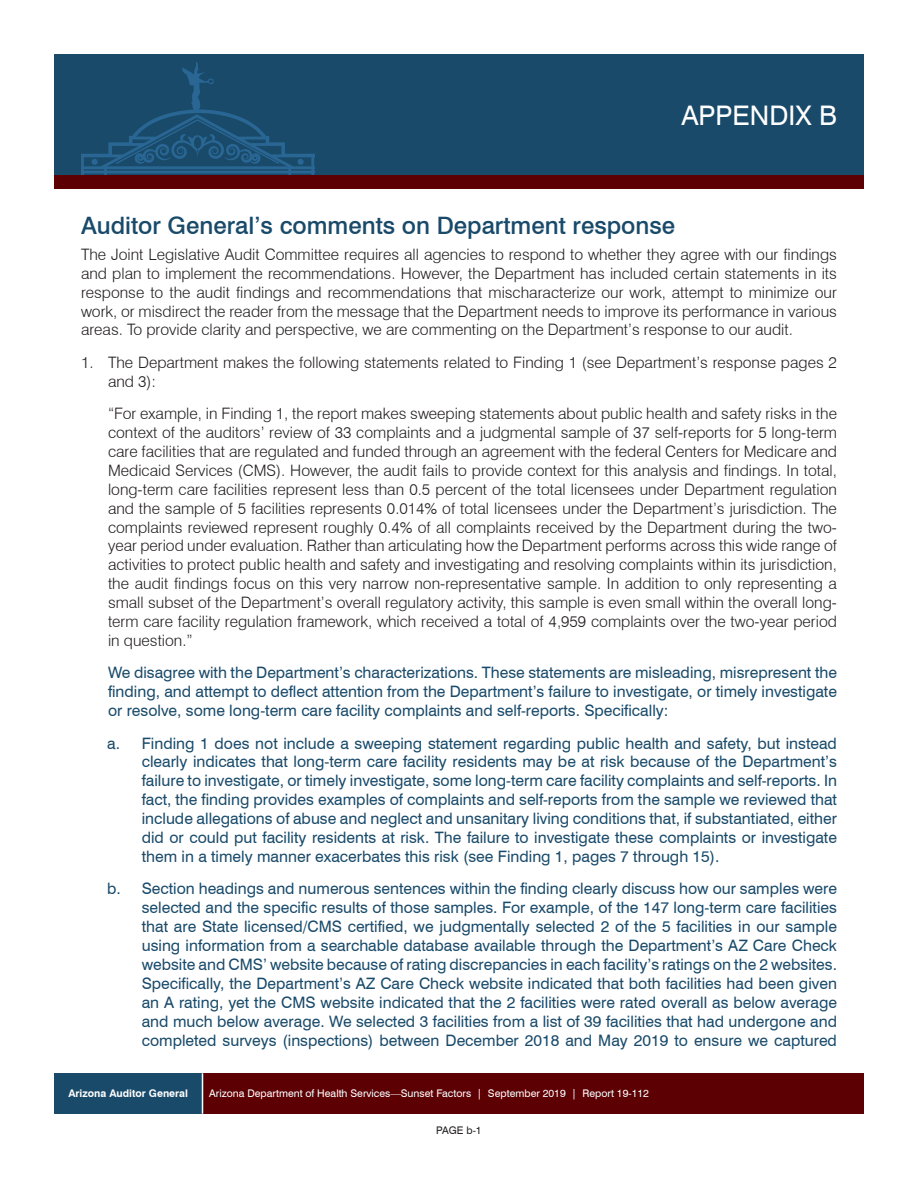
<style>
.page{position:relative;width:918px;height:1188px;background:#fff}
.page>*{position:absolute;margin:0;border:0;box-sizing:border-box;transform-origin:0 0}
.t1{font:27px "Swiss 721 BT";color:#fff}
.t2{font:500 24px "Swiss 721 BT";color:#194a6a}
.t3{font:300 15.75px/18.9px "Swiss 721 BT";color:#231f20;text-align:justify}
.t4{font:15.75px/18.9px "Swiss 721 BT";color:#194a6a;text-align:justify}
.t5{font:10.5px "Swiss 721 BT";color:#fff}
.t6{font:700 10.5px "Swiss 721 BT";color:#fff}
.t7{font:10.5px "Swiss 721 BT";color:#231f20}
</style>
<div class="page">
<div style="left:54px;top:54px;width:810px;height:122px;background:#194a6a"></div>
<div style="left:54px;top:176px;width:810px;height:13px;background:#5c0004"></div>
<svg style="left:81px;top:62px;width:233px;height:112px"></svg>
<div style="left:54px;top:1073px;width:148px;height:41px;background:#194a6a"></div>
<div style="left:202px;top:1073px;width:662px;height:41px;background:#5c0004"></div>
<hr style="left:202px;top:1073px;width:1px;height:41px;background:#fff">
<h1 class="t1" style="left:681px;top:99px;width:157px">APPENDIX B</h1>
<h2 class="t2" style="left:81px;top:211px;width:596px">Auditor General’s comments on Department response</h2>
<p class="t3" style="left:81px;top:245px;width:758px">The Joint Legislative Audit Committee requires all agencies to respond to whether they agree with our findings and plan to implement the recommendations. However, the Department has included certain statements in its response to the audit findings and recommendations that mischaracterize our work, attempt to minimize our work, or misdirect the reader from the message that the Department needs to improve its performance in various areas. To provide clarity and perspective, we are commenting on the Department’s response to our audit.</p>
<p class="t3" style="left:108px;top:353px;width:730px;text-indent:-27px">1. The Department makes the following statements related to Finding 1 (see Department’s response pages 2 and 3):</p>
<p class="t3" style="left:108px;top:404px;width:731px">“For example, in Finding 1, the report makes sweeping statements about public health and safety risks in the context of the auditors’ review of 33 complaints and a judgmental sample of 37 self-reports for 5 long-term care facilities that are regulated and funded through an agreement with the federal Centers for Medicare and Medicaid Services (CMS). However, the audit fails to provide context for this analysis and findings. In total, long-term care facilities represent less than 0.5 percent of the total licensees under Department regulation and the sample of 5 facilities represents 0.014% of total licensees under the Department’s jurisdiction. The complaints reviewed represent roughly 0.4% of all complaints received by the Department during the two&shy;year period under evaluation. Rather than articulating how the Department performs across this wide range of activities to protect public health and safety and investigating and resolving complaints within its jurisdiction, the audit findings focus on this very narrow non-representative sample. In addition to only representing a small subset of the Department’s overall regulatory activity, this sample is even small within the overall long&shy;term care facility regulation framework, which received a total of 4,959 complaints over the two-year period in question.”</p>
<p class="t4" style="left:108px;top:663px;width:731px">We disagree with the Department’s characterizations. These statements are misleading, misrepresent the finding, and attempt to deflect attention from the Department’s failure to investigate, or timely investigate or resolve, some long-term care facility complaints and self-reports. Specifically:</p>
<p class="t4" style="left:142px;top:733px;width:697px;text-indent:-34px">a. Finding 1 does not include a sweeping statement regarding public health and safety, but instead clearly indicates that long-term care facility residents may be at risk because of the Department’s failure to investigate, or timely investigate, some long-term care facility complaints and self-reports. In fact, the finding provides examples of complaints and self-reports from the sample we reviewed that include allegations of abuse and neglect and unsanitary living conditions that, if substantiated, either did or could put facility residents at risk. The failure to investigate these complaints or investigate them in a timely manner exacerbates this risk (see Finding 1, pages 7 through 15).</p>
<p class="t4" style="left:142px;top:879px;width:697px;text-indent:-34px">b. Section headings and numerous sentences within the finding clearly discuss how our samples were selected and the specific results of those samples. For example, of the 147 long-term care facilities that are State licensed/CMS certified, we judgmentally selected 2 of the 5 facilities in our sample using information from a searchable database available through the Department’s AZ Care Check website and CMS’ website because of rating discrepancies in each facility’s ratings on the 2 websites.<br>Specifically, the Department’s AZ Care Check website indicated that both facilities had been given an A rating, yet the CMS website indicated that the 2 facilities were rated overall as below average and much below average. We selected 3 facilities from a list of 39 facilities that had undergone and completed surveys (inspections) between December 2018 and May 2019 to ensure we captured</p>
<p class="t6" style="left:68px;top:1087px;width:121px">Arizona Auditor General</p>
<p class="t5" style="left:313px;top:1087px;width:441px">Arizona Department of Health Services—Sunset Factors | Sep ember 2019 | Report 19-112</p>
<p class="t7" style="left:436px;top:1124px;width:47px">PAGE b-1</p>
<p class="t5" style="left:209px;top:1087px;width:441px">Arizona Department of Health Services—Sunset Factors | September 2019 | Report 19-112</p>
</div>
